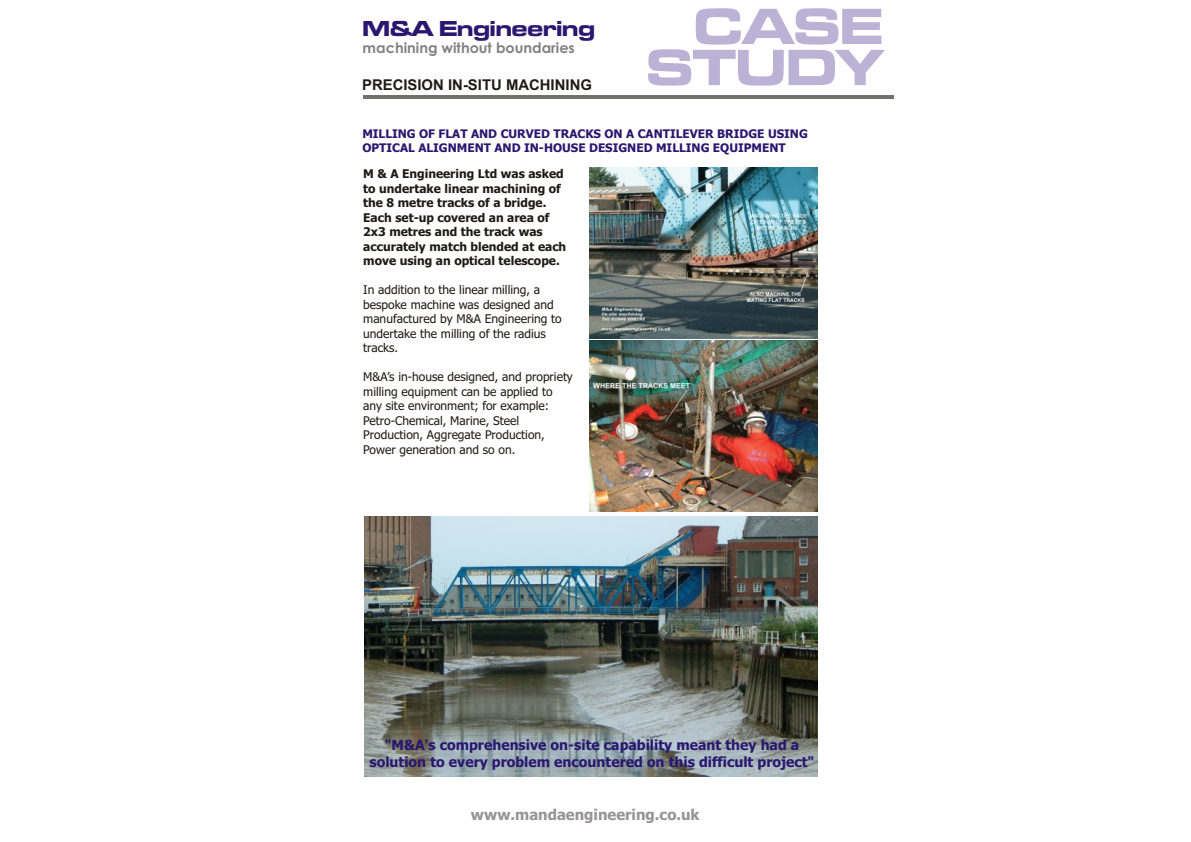
<style>
.page{position:relative;width:1191px;height:842px;background:#fff}
.page>*{position:absolute;margin:0;border:0;box-sizing:border-box;transform-origin:0 0}
.t1{font:52.9px "Microgramma DEE Bold Exte";color:#bab3d6}
.t2{font:22.5px "Microgramma DEE Bold Exte";color:#291770}
.t3{font:700 14.9px "Arial";color:#1f1a17}
.t4{font:700 14.8px "Tahoma";color:#969494}
.t5{font:700 14.5px "Century Gothic";color:#828282}
.t6{font:700 14px/16.9px "Tahoma";color:#291770;text-align:center}
.t7{font:12px/14.5px "Tahoma";color:#1f1a17}
.t8{font:700 12px/14.5px "Tahoma";color:#1f1a17}
.t9{font:700 11.8px/14.3px "Tahoma";color:#291770}
</style>
<div class="page">
<hr style="left:363px;top:95px;width:530px;height:4px;background:#737070">
<img style="left:364px;top:516px;width:453px;height:260px">
<img style="left:590px;top:168px;width:227px;height:170px">
<img style="left:590px;top:341px;width:227px;height:170px">
<h2 class="t2" style="left:363px;top:18px;width:234px">M&amp;A Engineering</h2>
<p class="t3" style="left:362px;top:79px;width:231px">PRECISION IN-SITU MACHINING</p>
<p class="t5" style="left:363px;top:42px;width:214px">machining without boundaries</p>
<h1 class="t1" style="left:694px;top:3px;width:190px">CASE</h1>
<h1 class="t1" style="left:647px;top:44px;width:239px">STUDY</h1>
<p class="t9" style="left:362px;top:127px;width:447px">MILLING OF FLAT AND CURVED TRACKS ON A CANTILEVER BRIDGE USING<br>OPTICAL ALIGNMENT AND IN-HOUSE DESIGNED MILLING EQUIPMENT</p>
<p class="t8" style="left:363px;top:168px;width:205px">M &amp; A Engineering Ltd was asked to undertake linear machining of the 8 metre tracks of a bridge.<br>Each set-up covered an area of<br>2x3 metres and the track was accurately match blended at each move using an optical telescope.</p>
<p class="t7" style="left:363px;top:284px;width:200px">In addition to the linear milling, a bespoke machine was designed and manufactured by M&amp;A Engineering to undertake the milling of the radius tracks.</p>
<p class="t7" style="left:363px;top:371px;width:211px">M&amp;A’s in-house designed, and propriety milling equipment can be applied to any site environment; for example:<br>Petro-Chemical, Marine, Steel Production, Aggregate Production, Power generation and so on.</p>
<p class="t6" style="left:369px;top:738px;width:446px">"M&amp;A's comprehensive on-site capability meant they had a solution to every problem encountered on this difficult project"</p>
<p class="t4" style="left:471px;top:809px;width:230px">www.mandaengineering.co.uk</p>
</div>
